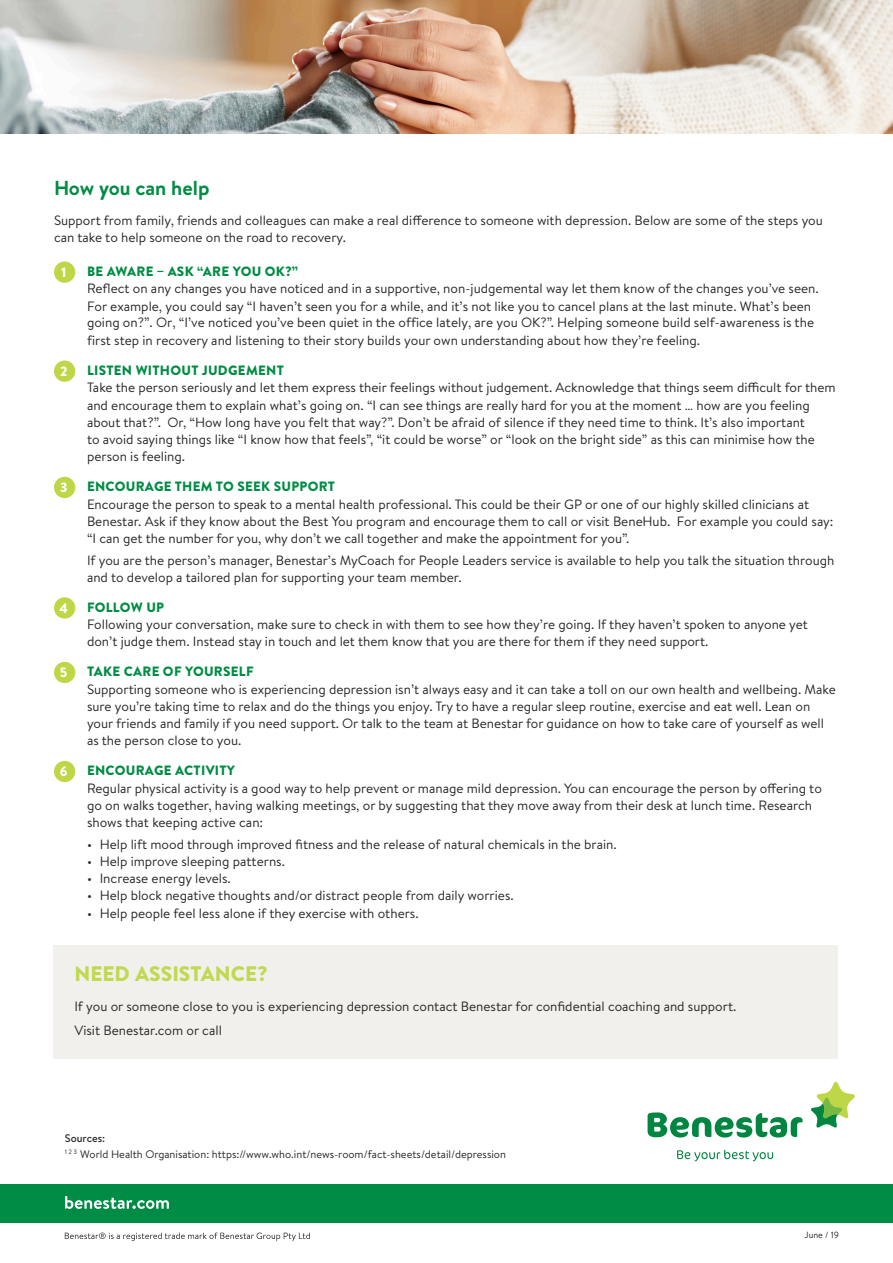
<style>
.page{position:relative;width:893px;height:1263px;background:#fff}
.page>*{position:absolute;margin:0;border:0;box-sizing:border-box;transform-origin:0 0}
.Body_copy{font:900 21px "Brandon Text";color:#c0d950}
.Heading_2_Green{font:700 20.25px "Brandon Text";color:#008c44}
.Help_yourself_bullet{font:13.5px/17.2px "Brandon Text";color:#282828}
.Body_copy-2{font:13.5px/17.2px "Brandon Text";color:#282828}
.t1{font:900 13.5px "Brandon Text";color:#fff}
.Body_copy-3{font:10.95px "Brandon Text";color:#282828}
.Body_copy-4{font:500 10.95px "Brandon Text";color:#282828}
.Body_copy-5{font:9px "Brandon Text";color:#282828}
.s1{font-weight:900;color:#008c44}
</style>
<div class="page">
<div style="left:54px;top:261px;width:21px;height:22px;background:#bdd747;border-radius:50%"></div>
<div style="left:54px;top:360px;width:21px;height:22px;background:#bdd747;border-radius:50%"></div>
<div style="left:54px;top:477px;width:21px;height:21px;background:#bdd747;border-radius:50%"></div>
<div style="left:54px;top:597px;width:21px;height:22px;background:#bdd747;border-radius:50%"></div>
<div style="left:54px;top:662px;width:21px;height:21px;background:#bdd747;border-radius:50%"></div>
<div style="left:54px;top:761px;width:21px;height:21px;background:#bdd747;border-radius:50%"></div>
<div style="left:53px;top:945px;width:785px;height:114px;background:#f2f0ec"></div>
<img style="left:0;top:0;width:893px;height:134px">
<svg style="left:648px;top:1112px;width:155px;height:25px"></svg>
<svg style="left:677px;top:1150px;width:96px;height:11px"></svg>
<svg style="left:811px;top:1082px;width:44px;height:46px"></svg>
<div style="left:0;top:1184px;width:893px;height:39px;background:#008c44"></div>
<svg style="left:65px;top:1196px;width:104px;height:13px"></svg>
<svg style="left:65px;top:1232px;width:245px;height:9px"></svg>
<p class="Heading_2_Green" style="left:54px;top:173px;width:157px">How you can help</p>
<p class="Body_copy-2" style="left:54px;top:211px;width:770px">Support from family, friends and colleagues can make a real difference to someone with depression. Below are some of the steps you can take to help someone on the road to recovery.</p>
<p class="t1" style="left:61px;top:263px;width:7px">1</p>
<p class="Help_yourself_bullet" style="left:87px;top:262px;width:733px"><span class="s1">BE AWARE – ASK “ARE YOU OK?”<br></span>Reflect on any changes you have noticed and in a supportive, non‑judgemental way let them know of the changes you’ve seen.<br>For example, you could say “I haven’t seen you for a while, and it’s not like you to cancel plans at the last minute. What’s been going on?”. Or, “I’ve noticed you’ve been quiet in the office lately, are you OK?”. Helping someone build self‑awareness is the</p>
<p class="Help_yourself_bullet" style="left:87px;top:331px;width:615px">first step in recovery and listening to their story builds your own understanding about how they’re feeling.</p>
<p class="t1" style="left:60px;top:362px;width:9px">2</p>
<p class="Help_yourself_bullet" style="left:87px;top:361px;width:750px"><span class="s1">LISTEN WITHOUT JUDGEMENT<br></span>Take the person seriously and let them express their feelings without judgement. Acknowledge that things seem difficult for them and encourage them to explain what’s going on. “I can see things are really hard for you at the moment … how are you feeling about that?”. Or, “How long have you felt that way?”. Don’t be afraid of silence if they need time to think. It’s also important<br>to avoid saying things like “I know how that feels”, “it could be worse” or “look on the bright side” as this can minimise how the person is feeling.</p>
<p class="t1" style="left:60px;top:478px;width:9px">3</p>
<p class="Help_yourself_bullet" style="left:87px;top:478px;width:748px"><span class="s1">ENCOURAGE THEM TO SEEK SUPPORT<br></span>Encourage the person to speak to a mental health professional. This could be their GP or one of our highly skilled clinicians at Benestar. Ask if they know about the Best You program and encourage them to call or visit BeneHub. For example you could say: “I can get the number for you, why don’t we call together and make the appointment for you”.</p>
<p class="Help_yourself_bullet" style="left:87px;top:551px;width:749px">If you are the person’s manager, Benestar’s MyCoach for People Leaders service is available to help you talk the situation through and to develop a tailored plan for supporting your team member.</p>
<p class="t1" style="left:59px;top:598px;width:10px">4</p>
<p class="Help_yourself_bullet" style="left:87px;top:598px;width:723px"><span class="s1">FOLLOW UP<br></span>Following your conversation, make sure to check in with them to see how they’re going. If they haven’t spoken to anyone yet don’t judge them. Instead stay in touch and let them know that you are there for them if they need support.</p>
<p class="t1" style="left:60px;top:663px;width:9px">5</p>
<p class="Help_yourself_bullet" style="left:87px;top:663px;width:750px"><span class="s1">TAKE CARE OF YOURSELF<br></span>Supporting someone who is experiencing depression isn’t always easy and it can take a toll on our own health and wellbeing. Make sure you’re taking time to relax and do the things you enjoy. Try to have a regular sleep routine, exercise and eat well. Lean on your friends and family if you need support. Or talk to the team at Benestar for guidance on how to take care of yourself as well as the person close to you.</p>
<p class="t1" style="left:60px;top:762px;width:9px">6</p>
<p class="Help_yourself_bullet" style="left:87px;top:762px;width:736px"><span class="s1">ENCOURAGE ACTIVITY<br></span>Regular physical activity is a good way to help prevent or manage mild depression. You can encourage the person by offering to go on walks together, having walking meetings, or by suggesting that they move away from their desk at lunch time. Research shows that keeping active can:</p>
<p class="Help_yourself_bullet" style="left:87px;top:835px;width:531px">• Help lift mood through improved fitness and the release of natural chemicals in the brain.</p>
<p class="Help_yourself_bullet" style="left:87px;top:852px;width:200px">• Help improve sleeping patterns.</p>
<p class="Help_yourself_bullet" style="left:87px;top:869px;width:145px">• Increase energy levels.</p>
<p class="Help_yourself_bullet" style="left:87px;top:887px;width:428px">• Help block negative thoughts and/or distract people from daily worries.</p>
<p class="Help_yourself_bullet" style="left:87px;top:904px;width:333px">• Help people feel less alone if they exercise with others.</p>
<p class="Body_copy" style="left:74px;top:959px;width:195px">NEED ASSISTANCE?</p>
<p class="Body_copy-2" style="left:74px;top:997px;width:663px">If you or someone close to you is experiencing depression contact Benestar for confidential coaching and support.</p>
<p class="Body_copy-2" style="left:74px;top:1021px;width:149px">Visit Benestar.com or call</p>
<p class="Body_copy-4" style="left:65px;top:1130px;width:42px">Sources:</p>
<p class="Body_copy-3" style="left:65px;top:1146px;width:443px"><sup>1</sup> <sup>2</sup> <sup>3</sup> World Health Organisation: https://www.who.int/news-room/fact-sheets/detail/depression</p>
<p class="Body_copy-5" style="left:805px;top:1229px;width:36px">June / 19</p>
</div>
